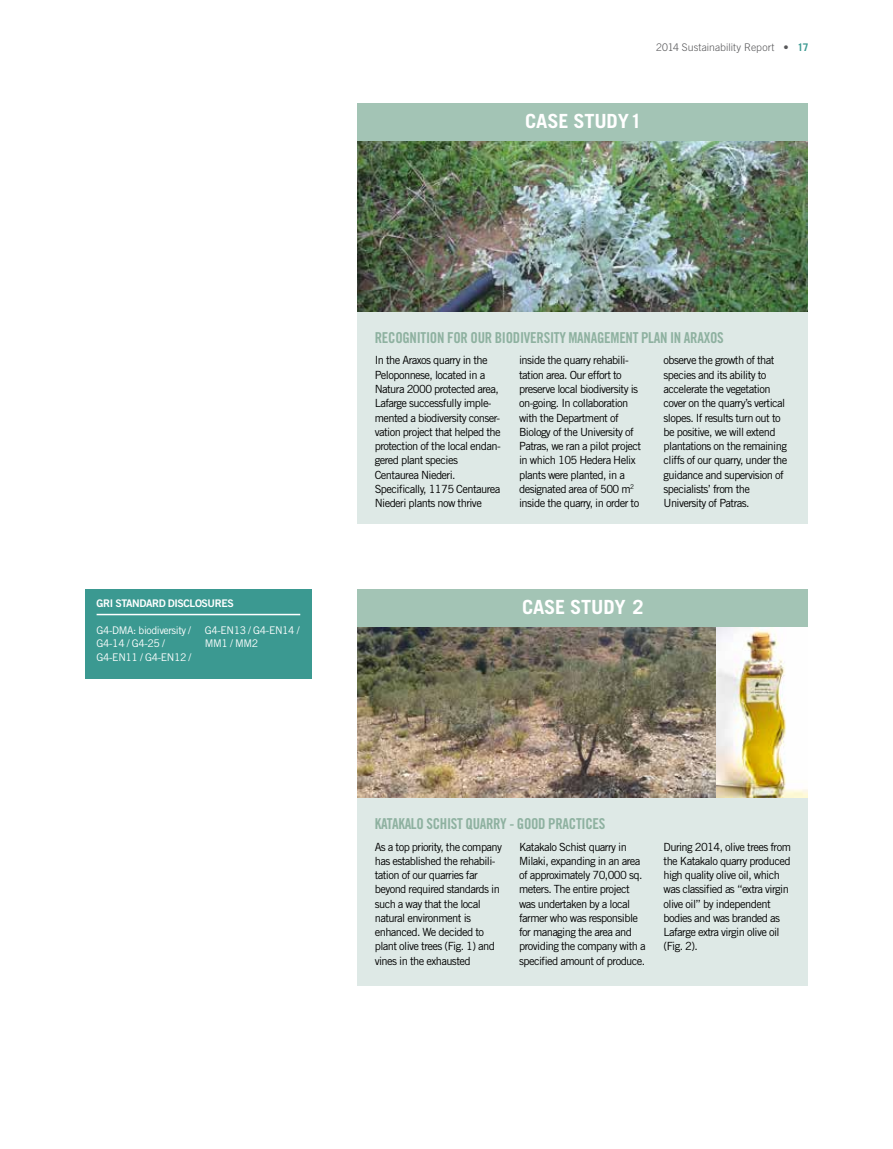
<style>
.page{position:relative;width:893px;height:1149px;background:#fff}
.page>*{position:absolute;margin:0;border:0;box-sizing:border-box;transform-origin:0 0}
.t1{font:700 19.5px "Trade Gothic LT Std";letter-spacing:-.01em;color:#fff;scale:1.04 1}
.t2{font:15px "Trade Gothic LT Std Bd Cn 20";letter-spacing:-.02em;color:#8eb1a0}
.t3{font:11.25px/14.2px "Trade Gothic LT Std";letter-spacing:-.05em;color:#000}
.t4{font:10.5px/13.5px "Trade Gothic LT Std";letter-spacing:-.04em;color:#fff}
.t5{font:300 10.5px "Trade Gothic LT Std";letter-spacing:.005em;color:#58585a}
.t6{font:10.5px "Trade Gothic LT Std Bd 2";letter-spacing:-.04em;color:#fff}
.s1{font-weight:700;color:#3b9991}
</style>
<div class="page">
<div style="left:85px;top:588px;width:227px;height:90px;background:#3b9991"></div>
<hr style="left:97px;top:613px;width:203px;height:2px;background:#fff">
<img style="left:358px;top:626px;width:359px;height:171px">
<img style="left:717px;top:626px;width:91px;height:171px">
<div style="left:358px;top:588px;width:450px;height:38px;background:#a3c4b5"></div>
<div style="left:358px;top:797px;width:450px;height:187px;background:#dee9e6"></div>
<img style="left:358px;top:140px;width:450px;height:172px">
<div style="left:358px;top:103px;width:450px;height:37px;background:#a3c4b5"></div>
<div style="left:358px;top:312px;width:450px;height:211px;background:#dee9e6"></div>
<p class="t5" style="left:656px;top:41px;width:154px">2014 Sustainability Report • <span class="s1">17</span></p>
<h1 class="t1" style="left:525px;top:109px;width:114px">CASE STUDY1</h1>
<p class="t6" style="left:97px;top:597px;width:32px">GRI STANDA</p>
<p class="t6" style="left:152px;top:597px;width:83px">RD DISCLOSU RES</p>
<p class="t4" style="left:97px;top:623px;width:96px">G4-DMA: biodiversity /<br>G4-14 / G4-25 /<br>G4-EN11 / G4-EN12 /</p>
<p class="t4" style="left:205px;top:623px;width:96px">G4-EN13 / G4-EN14 /<br>MM1 / MM2</p>
<h2 class="t2" style="left:375px;top:328px;width:350px">RECOGNITION FOR OUR BIODIVERSITY MANAGEMENT PLAN IN ARAXOS</h2>
<p class="t3" style="left:375px;top:353px;width:128px">In the Araxos quarry in the<br>Peloponnese, located in a<br>Natura 2000 protected area,<br>Lafarge successfully imple&shy;mented a biodiversity conser&shy;vation project that helped the protection of the local endan&shy;gered plant species<br>Centaurea Niederi.<br>Specifically, 1175 Centaurea<br>Niederi plants now thrive</p>
<p class="t3" style="left:519px;top:353px;width:124px">inside the quarry rehabili&shy;tation area. Our effort to preserve local biodiversity is on-going. In collaboration with the Department of<br>Biology of the University of<br>Patras, we ran a pilot project in which 105 Hedera Helix plants were planted, in a designated area of 500 m<sup>2 </sup>inside the quarry, in order to</p>
<p class="t3" style="left:663px;top:353px;width:125px">observe the growth of that species and its ability to accelerate the vegetation cover on the quarry’s vertical slopes. If results turn out to be positive, we will extend plantations on the remaining cliffs of our quarry, under the guidance and supervision of specialists’ from the<br>University of Patras.</p>
<h1 class="t1" style="left:522px;top:595px;width:118px">CASE STUDY 2</h1>
<h2 class="t2" style="left:375px;top:814px;width:7px">KATAKALO</h2>
<h2 class="t2" style="left:426px;top:814px;width:54px">SCHIST QUARRY</h2>
<h2 class="t2" style="left:509px;top:814px;width:90px">- GOOD PRACTICES</h2>
<p class="t3" style="left:375px;top:839px;width:129px">As a top priority, the company has established the rehabili&shy;tation of our quarries far beyond required standards in such a way that the local natural environment is enhanced. We decided to plant olive trees (Fig. 1) and vines in the exhausted</p>
<p class="t3" style="left:519px;top:839px;width:128px">Katakalo Schist quarry in<br>Milaki, expanding in an area of approximately 70,000 sq. meters. The entire project was undertaken by a local farmer who was responsible for managing the area and providing the company with a specified amount of produce.</p>
<p class="t3" style="left:663px;top:839px;width:129px">During 2014, olive trees from the Katakalo quarry produced high quality olive oil, which was classified as “extra virgin olive oil” by independent bodies and was branded as<br>Lafarge extra virgin olive oil (Fig. 2).</p>
</div>
